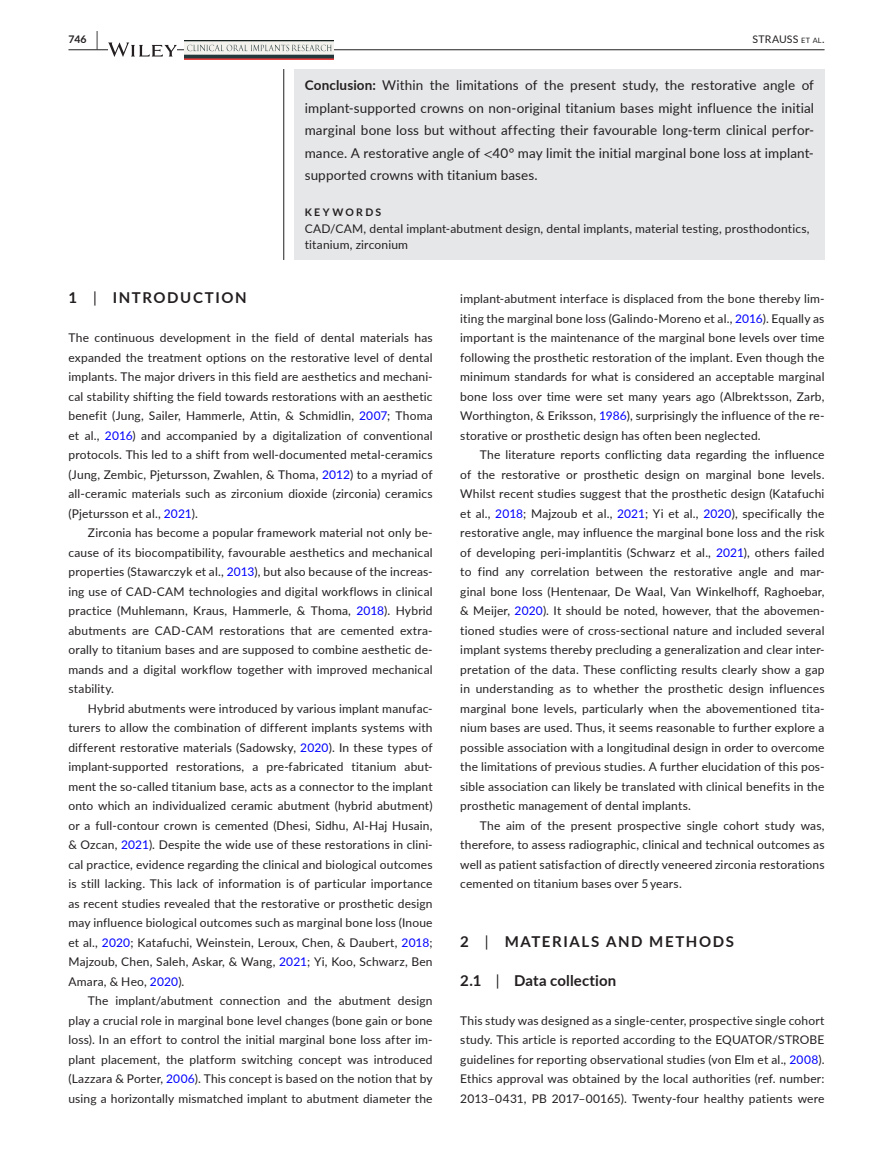
<style>
.page{position:relative;width:893px;height:1174px;background:#fff}
.page>*{position:absolute;margin:0;border:0;box-sizing:border-box;transform-origin:0 0}
.t1{font:700 15px "Lato";letter-spacing:.1em;color:#231f20}
.t2{font:700 15px "Lato";letter-spacing:.005em;color:#231f20}
.t3{font:13.5px/22.5px "Lato";letter-spacing:.01em;color:#231f20;text-align:justify}
.t4{font:12px/19.5px "Lato";letter-spacing:.015em;color:#231f20;text-align:justify}
.t5{font:700 10.5px "Lato";letter-spacing:.22em;color:#231f20}
.t6{font:10.5px "Lato";letter-spacing:.02em;color:#231f20}
.s1{font-size:19.5px}
.s2{font-size:7.35px}
.s3{font-weight:700}
.s4{font-family:"STIX"}
.s5{font-weight:400}
.s6{color:#00f}
</style>
<div class="page">
<hr style="left:68px;top:49px;width:756px;height:1px;background:#231f20">
<svg style="left:108px;top:42px;width:69px;height:15px"></svg>
<img style="left:185px;top:40px;width:148px;height:19px">
<div style="left:294px;top:69px;width:530px;height:191px;background:#e6e7e9"></div>
<hr style="left:283px;top:69px;width:1px;height:191px;background:#231f20">
<p class="t5" style="left:68px;top:31px;width:31px">746 <span class="s1">|</span></p>
<p class="t6" style="left:752px;top:31px;width:74px">STRAUSS <span class="s2">et al</span>.</p>
<p class="t3" style="left:305px;top:74px;width:511px"><span class="s3">Conclusion:</span> Within the limitations of the present study, the restorative angle of implant-supported crowns on non-original titanium bases might influence the initial marginal bone loss but without affecting their favourable long-term clinical perfor&shy;mance. A restorative angle of <span class="s4">&lt;</span>40° may limit the initial marginal bone loss at implant&shy;supported crowns with titanium bases.</p>
<p class="t5" style="left:305px;top:205px;width:78px">KEYWORDS</p>
<p class="t4" style="left:305px;top:220px;width:506px;line-height:16.5px">CAD/CAM, dental implant-abutment design, dental implants, material testing, prosthodontics, titanium, zirconium</p>
<p class="t1" style="left:68px;top:287px;width:180px">1 <span class="s5">|</span> INTRODUCTION</p>
<p class="t4" style="left:68px;top:327px;width:366px">The continuous development in the field of dental materials has expanded the treatment options on the restorative level of dental implants. The major drivers in this field are aesthetics and mechani&shy;cal stability shifting the field towards restorations with an aesthetic benefit (Jung, Sailer, Hammerle, Attin, &amp; Schmidlin, <span class="s6">2007</span>; Thoma et al., <span class="s6">2016</span>) and accompanied by a digitalization of conventional protocols. This led to a shift from well-documented metal-ceramics (Jung, Zembic, Pjetursson, Zwahlen, &amp; Thoma, <span class="s6">2012</span>) to a myriad of all-ceramic materials such as zirconium dioxide (zirconia) ceramics (Pjetursson et al., <span class="s6">2021</span>).</p>
<p class="t4" style="left:68px;top:522px;width:366px;text-indent:20px">Zirconia has become a popular framework material not only be&shy;cause of its biocompatibility, favourable aesthetics and mechanical properties (Stawarczyk et al., <span class="s6">2013</span>), but also because of the increas&shy;ing use of CAD-CAM technologies and digital workflows in clinical practice (Muhlemann, Kraus, Hammerle, &amp; Thoma, <span class="s6">2018</span>). Hybrid abutments are CAD-CAM restorations that are cemented extra&shy;orally to titanium bases and are supposed to combine aesthetic de&shy;mands and a digital workflow together with improved mechanical stability.</p>
<p class="t4" style="left:68px;top:698px;width:366px;text-indent:20px">Hybrid abutments were introduced by various implant manufac&shy;turers to allow the combination of different implants systems with different restorative materials (Sadowsky, <span class="s6">2020</span>). In these types of implant-supported restorations, a pre-fabricated titanium abut&shy;ment the so-called titanium base, acts as a connector to the implant onto which an individualized ceramic abutment (hybrid abutment) or a full-contour crown is cemented (Dhesi, Sidhu, Al-Haj Husain, &amp; Ozcan, <span class="s6">2021</span>). Despite the wide use of these restorations in clini&shy;cal practice, evidence regarding the clinical and biological outcomes is still lacking. This lack of information is of particular importance as recent studies revealed that the restorative or prosthetic design may influence biological outcomes such as marginal bone loss (Inoue et al., <span class="s6">2020</span>; Katafuchi, Weinstein, Leroux, Chen, &amp; Daubert, <span class="s6">2018</span>; Majzoub, Chen, Saleh, Askar, &amp; Wang, <span class="s6">2021</span>; Yi, Koo, Schwarz, Ben Amara, &amp; Heo, <span class="s6">2020</span>).</p>
<p class="t4" style="left:68px;top:990px;width:366px;text-indent:20px">The implant/abutment connection and the abutment design play a crucial role in marginal bone level changes (bone gain or bone loss). In an effort to control the initial marginal bone loss after im&shy;plant placement, the platform switching concept was introduced (Lazzara &amp; Porter, <span class="s6">2006</span>). This concept is based on the notion that by using a horizontally mismatched implant to abutment diameter the</p>
<p class="t4" style="left:460px;top:288px;width:366px">implant-abutment interface is displaced from the bone thereby lim&shy;iting the marginal bone loss (Galindo-Moreno et al., <span class="s6">2016</span>). Equally as important is the maintenance of the marginal bone levels over time following the prosthetic restoration of the implant. Even though the minimum standards for what is considered an acceptable marginal bone loss over time were set many years ago (Albrektsson, Zarb, Worthington, &amp; Eriksson, <span class="s6">1986</span>), surprisingly the influence of the re&shy;storative or prosthetic design has often been neglected.</p>
<p class="t4" style="left:460px;top:444px;width:366px;text-indent:20px">The literature reports conflicting data regarding the influence of the restorative or prosthetic design on marginal bone levels.<br>Whilst recent studies suggest that the prosthetic design (Katafuchi et al., <span class="s6">2018</span>; Majzoub et al., <span class="s6">2021</span>; Yi et al., <span class="s6">2020</span>), specifically the restorative angle, may influence the marginal bone loss and the risk of developing peri-implantitis (Schwarz et al., <span class="s6">2021</span>), others failed to find any correlation between the restorative angle and mar&shy;ginal bone loss (Hentenaar, De Waal, Van Winkelhoff, Raghoebar, &amp; Meijer, <span class="s6">2020</span>). It should be noted, however, that the abovemen&shy;tioned studies were of cross-sectional nature and included several implant systems thereby precluding a generalization and clear inter&shy;pretation of the data. These conflicting results clearly show a gap in understanding as to whether the prosthetic design influences marginal bone levels, particularly when the abovementioned tita&shy;nium bases are used. Thus, it seems reasonable to further explore a possible association with a longitudinal design in order to overcome the limitations of previous studies. A further elucidation of this pos&shy;sible association can likely be translated with clinical benefits in the prosthetic management of dental implants.</p>
<p class="t4" style="left:460px;top:815px;width:366px;text-indent:20px">The aim of the present prospective single cohort study was, therefore, to assess radiographic, clinical and technical outcomes as well as patient satisfaction of directly veneered zirconia restorations cemented on titanium bases over 5 years.</p>
<p class="t1" style="left:460px;top:930px;width:275px">2 <span class="s5">|</span> MATERIALS AND METHODS</p>
<p class="t2" style="left:460px;top:969px;width:157px">2.1 <span class="s5">|</span> Data collection</p>
<p class="t4" style="left:460px;top:1010px;width:366px">This study was designed as a single-center, prospective single cohort study. This article is reported according to the EQUATOR/STROBE guidelines for reporting observational studies (von Elm et al., <span class="s6">2008</span>).<br>Ethics approval was obtained by the local authorities (ref. number:<br>2013–0431, PB 2017–00165). Twenty-four healthy patients were</p>
</div>
